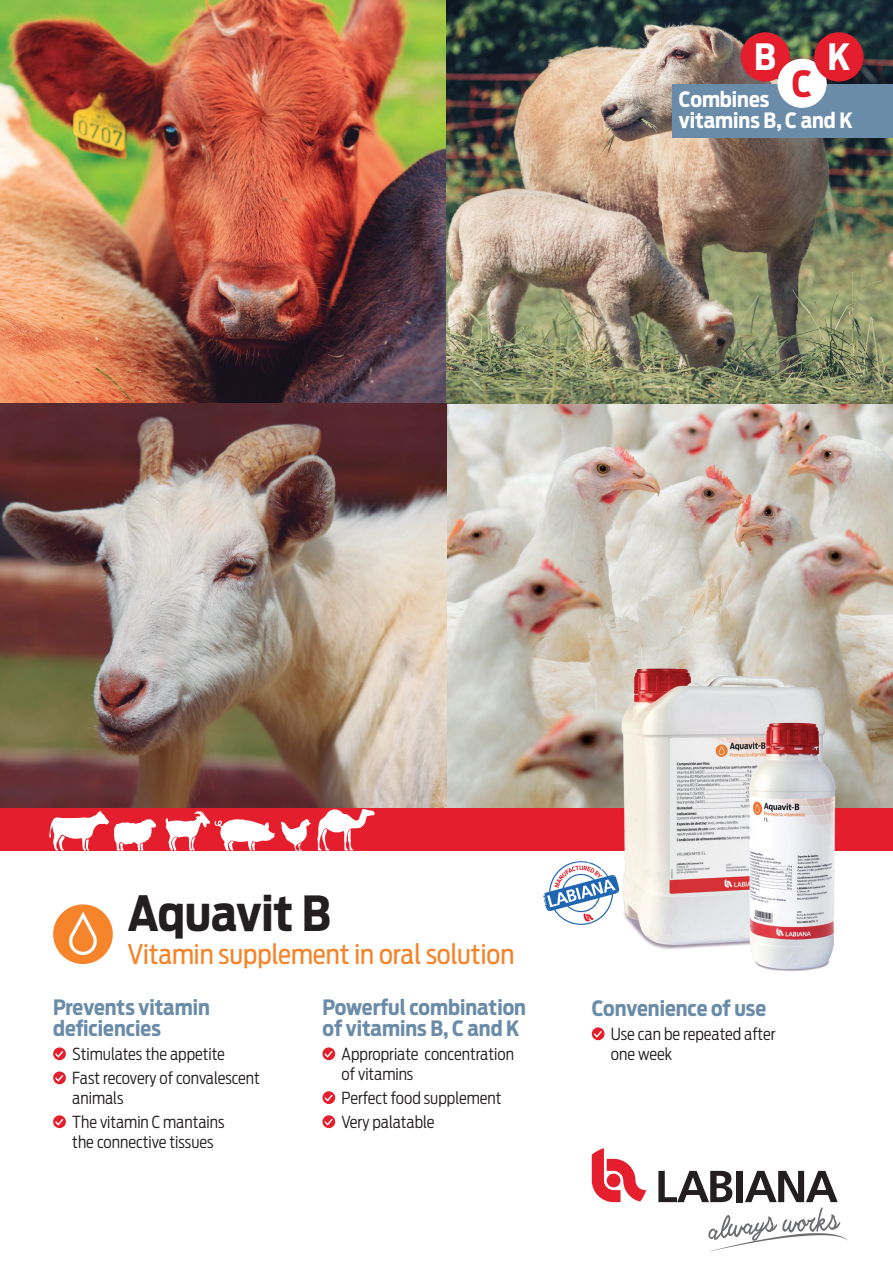
<style>
.page{position:relative;width:893px;height:1263px;background:#fff}
.page>*{position:absolute;margin:0;border:0;box-sizing:border-box;transform-origin:0 0}
.t1{font:700 48px "Antenna Cond";letter-spacing:-.005em;color:#231f20}
.portada_titular{font:700 36px "Antenna Cond";color:#fff}
.portada_titular-2{font:700 36px "Antenna Cond";color:#e41e2c}
.t2{font:27px "Antenna Cond";color:#f5842a}
.portada_titular-3{font:700 21px/21px "Antenna Cond";color:#6a8ca8}
.portada_titular-4{font:700 21px/21px "Antenna Cond";color:#fff}
.portada_texto{font:300 16.5px/19.8px "Antenna Cond";color:#231f20}
</style>
<div class="page">
<img style="left:446px;top:404px;width:447px;height:404px">
<img style="left:0;top:0;width:893px;height:404px">
<div style="left:0;top:808px;width:893px;height:42px;background:#e41e2c"></div>
<svg style="left:543px;top:861px;width:59px;height:64px"></svg>
<div style="left:53px;top:904px;width:60px;height:60px;background:#f5842a;border-radius:50%"></div>
<svg style="left:69px;top:911px;width:28px;height:44px"></svg>
<svg style="left:49px;top:811px;width:107px;height:39px"></svg>
<svg style="left:317px;top:809px;width:58px;height:41px"></svg>
<svg style="left:281px;top:819px;width:30px;height:32px"></svg>
<svg style="left:165px;top:811px;width:109px;height:39px"></svg>
<img style="left:0;top:404px;width:446px;height:404px">
<svg style="left:53px;top:1047px;width:13px;height:13px"></svg>
<svg style="left:53px;top:1071px;width:13px;height:13px"></svg>
<svg style="left:53px;top:1115px;width:13px;height:13px"></svg>
<svg style="left:322px;top:1047px;width:13px;height:13px"></svg>
<svg style="left:322px;top:1091px;width:13px;height:13px"></svg>
<svg style="left:322px;top:1115px;width:13px;height:13px"></svg>
<svg style="left:592px;top:1027px;width:12px;height:13px"></svg>
<div style="left:673px;top:84px;width:220px;height:53px;background:#6a8ca8"></div>
<div style="left:741px;top:32px;width:49px;height:50px;background:#e41e2c;border-radius:50%"></div>
<div style="left:777px;top:59px;width:50px;height:49px;background:#fff;border-radius:50%"></div>
<div style="left:814px;top:32px;width:49px;height:50px;background:#e41e2c;border-radius:50%"></div>
<svg style="left:592px;top:1148px;width:54px;height:54px"></svg>
<svg style="left:658px;top:1171px;width:190px;height:80px"></svg>
<img style="left:602px;top:607px;width:233px;height:342px">
<img style="left:709px;top:647px;width:165px;height:324px">
<p class="portada_titular" style="left:754px;top:36px;width:24px">B</p>
<p class="portada_titular" style="left:827px;top:36px;width:25px">K</p>
<p class="portada_titular-2" style="left:792px;top:62px;width:22px">C</p>
<p class="portada_titular-4" style="left:679px;top:89px;width:175px">Combines vitamins B, C and K</p>
<p class="t1" style="left:128px;top:885px;width:205px">Aquavit B</p>
<p class="t2" style="left:128px;top:938px;width:388px">Vitamin supplement in oral solution</p>
<p class="portada_titular-3" style="left:53px;top:997px;width:158px">Prevents vitamin deficiencies</p>
<p class="portada_texto" style="left:72px;top:1044px;width:154px">Stimulates the appetite</p>
<p class="portada_texto" style="left:72px;top:1068px;width:189px">Fast recovery of convalescent animals</p>
<p class="portada_texto" style="left:72px;top:1112px;width:154px">The vitamin C mantains the connective tissues</p>
<p class="portada_titular-3" style="left:322px;top:997px;width:205px">Powerful combination of vitamins B, C and K</p>
<p class="portada_texto" style="left:342px;top:1044px;width:174px">Appropriate concentration of vitamins</p>
<p class="portada_texto" style="left:342px;top:1088px;width:161px">Perfect food supplement</p>
<p class="portada_texto" style="left:342px;top:1112px;width:94px">Very palatable</p>
<p class="portada_titular-3" style="left:592px;top:998px;width:176px">Convenience of use</p>
<p class="portada_texto" style="left:611px;top:1024px;width:166px">Use can be repeated after one week</p>
</div>
